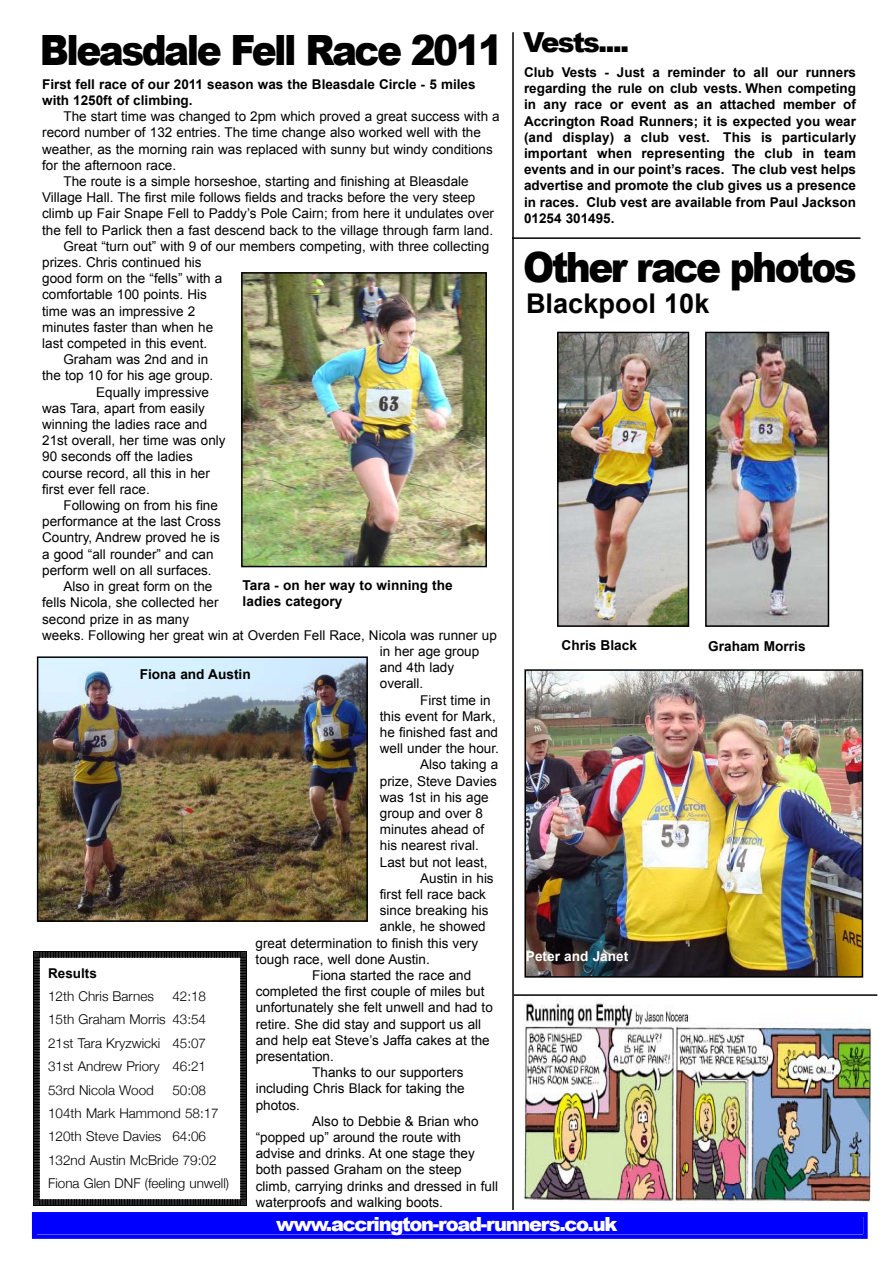
<style>
.page{position:relative;width:893px;height:1263px;background:#fff}
.page>*{position:absolute;margin:0;border:0;box-sizing:border-box;transform-origin:0 0}
.t1{font:900 41.7px "Arial";letter-spacing:-.065em;color:#000;scale:.9 1}
.t2{font:900 27.6px "Arial";letter-spacing:-.065em;color:#000}
.t3{font:700 27.15px "Arial";color:#000}
.t4{font:900 19.5px "Arial";letter-spacing:-.065em;color:#fff}
.t5{font:700 13.65px/16.4px "Arial";color:#000}
.t6{font:700 13.65px "Arial";color:#fff}
.t7{font:13.5px "Arial";color:#000}
.t8{font:700 13.5px/16.2px "Arial";color:#000}
.t9{font:300 13.5px/23.4px "Helvetica Neue";color:#000;text-align:justify}
</style>
<div class="page">
<div style="left:36px;top:1216px;width:827px;height:18px;background:#00f"></div>
<div style="left:32px;top:1212px;width:836px;height:27px;border:4px solid #00f"></div>
<hr style="left:512px;top:32px;width:2px;height:1178px;background:#000">
<img style="left:244px;top:275px;width:240px;height:289px">
<div style="left:241px;top:272px;width:246px;height:295px;border:2px solid #000"></div>
<img style="left:560px;top:335px;width:126px;height:289px">
<div style="left:557px;top:332px;width:132px;height:295px;border:2px solid #000"></div>
<img style="left:708px;top:335px;width:118px;height:289px">
<div style="left:705px;top:332px;width:124px;height:295px;border:2px solid #000"></div>
<img style="left:527px;top:672px;width:333px;height:303px">
<div style="left:524px;top:669px;width:339px;height:309px;border:2px solid #000"></div>
<img style="left:40px;top:659px;width:325px;height:260px">
<div style="left:37px;top:656px;width:331px;height:266px;border:2px solid #000"></div>
<svg style="left:34px;top:952px;width:213px;height:253px"></svg>
<hr style="left:512px;top:237px;width:348px;height:2px;background:#000">
<hr style="left:514px;top:994px;width:363px;height:2px;background:#000">
<img style="left:524px;top:1003px;width:348px;height:200px">
<h1 class="t1" style="left:40px;top:19px;width:516px">Bleasdale Fell Race 2011</h1>
<p class="t8" style="left:42px;top:76px;width:435px">First fell race of our 2011 season was the Bleasdale Circle - 5 miles with 1250ft of climbing.</p>
<p class="t7" style="left:63px;top:109px;width:438px">The start time was changed to 2pm which proved a great success with a</p>
<p class="t7" style="left:42px;top:125px;width:440px">record number of 132 entries. The time change also worked well with the</p>
<p class="t7" style="left:42px;top:141px;width:452px">weather, as the morning rain was replaced with sunny but windy conditions</p>
<p class="t7" style="left:42px;top:158px;width:135px">for the afternoon race.</p>
<p class="t7" style="left:63px;top:174px;width:407px">The route is a simple horseshoe, starting and finishing at Bleasdale</p>
<p class="t7" style="left:42px;top:190px;width:435px">Village Hall. The first mile follows fields and tracks before the very steep</p>
<p class="t7" style="left:42px;top:206px;width:453px">climb up Fair Snape Fell to Paddy’s Pole Cairn; from here it undulates over</p>
<p class="t7" style="left:42px;top:222px;width:453px">the fell to Parlick then a fast descend back to the village through farm land.</p>
<p class="t7" style="left:63px;top:239px;width:427px">Great “turn out” with 9 of our members competing, with three collecting</p>
<p class="t7" style="left:42px;top:255px;width:161px">prizes. Chris continued his</p>
<p class="t7" style="left:42px;top:271px;width:182px">good form on the “fells” with a</p>
<p class="t7" style="left:42px;top:287px;width:166px">comfortable 100 points. His</p>
<p class="t7" style="left:42px;top:303px;width:155px">time was an impressive 2</p>
<p class="t7" style="left:42px;top:320px;width:173px">minutes faster than when he</p>
<p class="t7" style="left:42px;top:336px;width:167px">last competed in this event.</p>
<p class="t7" style="left:63px;top:352px;width:146px">Graham was 2nd and in</p>
<p class="t7" style="left:42px;top:368px;width:173px">the top 10 for his age group.</p>
<p class="t7" style="left:96px;top:384px;width:114px">Equally impressive</p>
<p class="t7" style="left:42px;top:401px;width:164px">was Tara, apart from easily</p>
<p class="t7" style="left:42px;top:417px;width:167px">winning the ladies race and</p>
<p class="t7" style="left:42px;top:433px;width:185px">21st overall, her time was only</p>
<p class="t7" style="left:42px;top:449px;width:152px">90 seconds off the ladies</p>
<p class="t7" style="left:42px;top:465px;width:169px">course record, all this in her</p>
<p class="t7" style="left:42px;top:482px;width:109px">first ever fell race.</p>
<p class="t7" style="left:63px;top:498px;width:156px">Following on from his fine</p>
<p class="t7" style="left:42px;top:514px;width:180px">performance at the last Cross</p>
<p class="t7" style="left:42px;top:530px;width:179px">Country, Andrew proved he is</p>
<p class="t7" style="left:42px;top:546px;width:173px">a good “all rounder” and can</p>
<p class="t7" style="left:42px;top:563px;width:171px">perform well on all surfaces.</p>
<p class="t7" style="left:63px;top:579px;width:150px">Also in great form on the</p>
<p class="t7" style="left:42px;top:595px;width:178px">fells Nicola, she collected her</p>
<p class="t7" style="left:42px;top:611px;width:149px">second prize in as many</p>
<p class="t7" style="left:42px;top:627px;width:456px">weeks. Following her great win at Overden Fell Race, Nicola was runner up</p>
<p class="t7" style="left:380px;top:644px;width:101px">in her age group</p>
<p class="t7" style="left:380px;top:660px;width:76px">and 4th lady</p>
<p class="t7" style="left:380px;top:676px;width:45px">overall.</p>
<p class="t7" style="left:420px;top:692px;width:72px">First time in</p>
<p class="t7" style="left:380px;top:708px;width:117px">this event for Mark,</p>
<p class="t7" style="left:380px;top:725px;width:120px">he finished fast and</p>
<p class="t7" style="left:380px;top:741px;width:120px">well under the hour.</p>
<p class="t7" style="left:420px;top:757px;width:80px">Also taking a</p>
<p class="t7" style="left:380px;top:773px;width:119px">prize, Steve Davies</p>
<p class="t7" style="left:380px;top:789px;width:110px">was 1st in his age</p>
<p class="t7" style="left:380px;top:806px;width:105px">group and over 8</p>
<p class="t7" style="left:380px;top:822px;width:106px">minutes ahead of</p>
<p class="t7" style="left:380px;top:838px;width:101px">his nearest rival.</p>
<p class="t7" style="left:380px;top:854px;width:109px">Last but not least,</p>
<p class="t7" style="left:420px;top:870px;width:75px">Austin in his</p>
<p class="t7" style="left:380px;top:887px;width:108px">first fell race back</p>
<p class="t7" style="left:380px;top:903px;width:110px">since breaking his</p>
<p class="t7" style="left:380px;top:919px;width:107px">ankle, he showed</p>
<p class="t7" style="left:256px;top:935px;width:224px">great determination to finish this very</p>
<p class="t7" style="left:256px;top:951px;width:176px">tough race, well done Austin.</p>
<p class="t7" style="left:312px;top:968px;width:161px">Fiona started the race and</p>
<p class="t7" style="left:256px;top:984px;width:230px">completed the first couple of miles but</p>
<p class="t7" style="left:256px;top:1000px;width:239px">unfortunately she felt unwell and had to</p>
<p class="t7" style="left:256px;top:1016px;width:227px">retire. She did stay and support us all</p>
<p class="t7" style="left:256px;top:1032px;width:236px">and help eat Steve’s Jaffa cakes at the</p>
<p class="t7" style="left:256px;top:1049px;width:80px">presentation.</p>
<p class="t7" style="left:312px;top:1065px;width:153px">Thanks to our supporters</p>
<p class="t7" style="left:256px;top:1081px;width:210px">including Chris Black for taking the</p>
<p class="t7" style="left:256px;top:1097px;width:46px">photos.</p>
<p class="t7" style="left:312px;top:1113px;width:168px">Also to Debbie &amp; Brian who</p>
<p class="t7" style="left:256px;top:1130px;width:207px">“popped up” around the route with</p>
<p class="t7" style="left:256px;top:1146px;width:221px">advise and drinks. At one stage they</p>
<p class="t7" style="left:256px;top:1162px;width:208px">both passed Graham on the steep</p>
<p class="t7" style="left:256px;top:1178px;width:244px">climb, carrying drinks and dressed in full</p>
<p class="t7" style="left:256px;top:1194px;width:189px">waterproofs and walking boots.</p>
<p class="t5" style="left:243px;top:577px;width:212px">Tara - on her way to winning the ladies category</p>
<p class="t5" style="left:140px;top:666px;width:112px">Fiona and Austin</p>
<p class="t8" style="left:48px;top:965px;width:50px">Results</p>
<p class="t9" style="left:48px;top:984px;width:107px">12th Chris Barnes</p>
<p class="t9" style="left:48px;top:984px;width:160px;text-indent:124px">42:18<br>15th Graham Morris 43:54<br>21st Tara Kryzwicki 45:07<br>31st Andrew Priory 46:21<br>53rd Nicola Wood</p>
<p class="t9" style="left:48px;top:1078px;width:183px;text-align:left;text-indent:124px">50:08<br>104th Mark Hammond 58:17<br>120th Steve Davies 64:06<br>132nd Austin McBride 79:02<br>Fiona Glen DNF (feeling unwell)</p>
<h2 class="t2" style="left:523px;top:22px;width:108px">Vests....</h2>
<p class="t8" style="left:524px;top:64px;width:334px;text-align:justify">Club Vests - Just a reminder to all our runners regarding the rule on club vests. When competing in any race or event as an attached member of Accrington Road Runners; it is expected you wear (and display) a club vest. This is particularly important when representing the club in team events and in our point’s races. The club vest helps advertise and promote the club gives us a presence in races. Club vest are available from Paul Jackson 01254 301495.</p>
<h1 class="t1" style="left:523px;top:236px;width:372px">Other race photos</h1>
<h3 class="t3" style="left:526px;top:289px;width:185px">Blackpool 10k</h3>
<p class="t5" style="left:562px;top:637px;width:77px">Chris Black</p>
<p class="t5" style="left:708px;top:638px;width:99px">Graham Morris</p>
<p class="t6" style="left:526px;top:949px;width:104px">Peter and Janet</p>
<h3 class="t4" style="left:276px;top:1210px;width:343px">www.accrington-road-runners.co.uk</h3>
</div>
